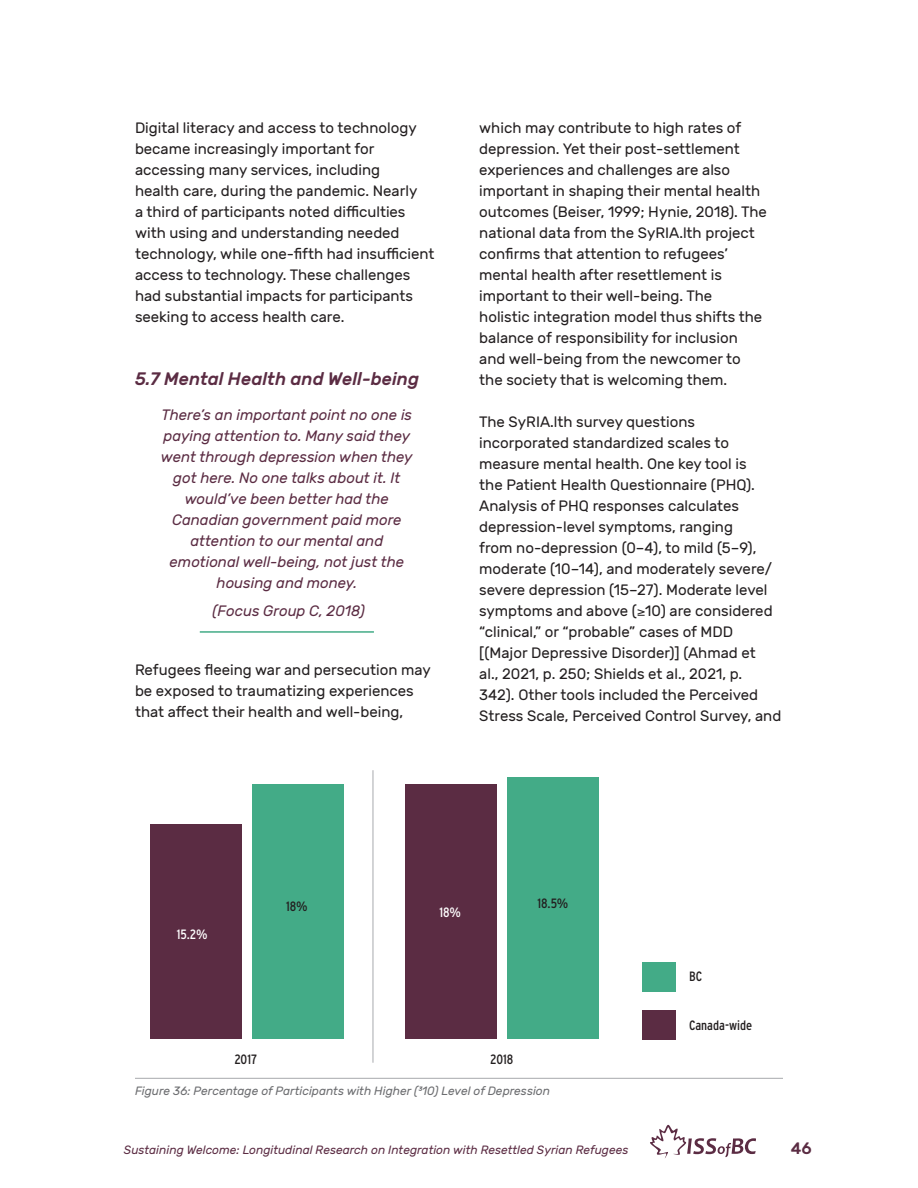
<style>
.page{position:relative;width:918px;height:1188px;background:#fff}
.page>*{position:absolute;margin:0;border:0;box-sizing:border-box;transform-origin:0 0}
.t1{font:italic 500 18px "Rubik";color:#5b2c43}
.t2{font:500 16.5px "Rubik";color:#5b2c43}
.t3{font:15px/21px "Rubik";color:#231f20}
.t4{font:italic 15px/21px "Rubik";color:#5b2c43;text-align:center}
.t5{font:13.5px "Interstate Condensed";color:#231f20}
.t6{font:13.5px "Interstate Condensed";color:#fff}
.t7{font:italic 12px "Rubik";color:#5b2c43}
.t8{font:italic 12px "Rubik";color:#6c6d70}
</style>
<div class="page">
<svg style="left:650px;top:1125px;width:106px;height:33px"></svg>
<hr style="left:200px;top:631px;width:174px;height:2px;background:#43ab87">
<div style="left:252px;top:784px;width:92px;height:255px;background:#43ab87"></div>
<div style="left:507px;top:777px;width:92px;height:262px;background:#43ab87"></div>
<div style="left:150px;top:824px;width:92px;height:215px;background:#5b2c43"></div>
<div style="left:405px;top:784px;width:92px;height:255px;background:#5b2c43"></div>
<hr style="left:135px;top:1078px;width:648px;height:1px;background:#a8a9ad">
<div style="left:643px;top:1011px;width:33px;height:29px;background:#5b2c43"></div>
<div style="left:643px;top:962px;width:33px;height:29px;background:#43ab87"></div>
<hr style="left:373px;top:770px;width:1px;height:293px;background:#a8a9ad">
<p class="t3" style="left:135px;top:118px;width:301px">Digital literacy and access to technology became increasingly important for accessing many services, including<br>health care, during the pandemic. Nearly<br>a third of participants noted difficulties with using and understanding needed technology, while one-fifth had insufficient access to technology. These challenges had substantial impacts for participants seeking to access health care.</p>
<p class="t1" style="left:135px;top:369px;width:286px">5.7 Mental Health and Well-being</p>
<p class="t4" style="left:161px;top:404px;width:253px">There’s an important point no one is paying attention to. Many said they went through depression when they got here. No one talks about it. It would’ve been better had the<br>Canadian government paid more attention to our mental and emotional well-being, not just the housing and money.</p>
<p class="t4" style="left:213px;top:601px;width:154px">(Focus Group C, 2018)</p>
<p class="t3" style="left:135px;top:660px;width:297px">Refugees fleeing war and persecution may be exposed to traumatizing experiences that affect their health and well-being,</p>
<p class="t3" style="left:479px;top:118px;width:289px">which may contribute to high rates of depression. Yet their post-settlement experiences and challenges are also important in shaping their mental health outcomes (Beiser, 1999; Hynie, 2018). The national data from the SyRIA.lth project confirms that attention to refugees’ mental health after resettlement is important to their well-being. The<br>holistic integration model thus shifts the balance of responsibility for inclusion and well-being from the newcomer to the society that is welcoming them.</p>
<p class="t3" style="left:479px;top:412px;width:304px">The SyRIA.lth survey questions incorporated standardized scales to measure mental health. One key tool is<br>the Patient Health Questionnaire (PHQ).<br>Analysis of PHQ responses calculates depression-level symptoms, ranging<br>from no-depression (0–4), to mild (5–9), moderate (10–14), and moderately severe/ severe depression (15–27). Moderate level symptoms and above ( 10) are considered “clinical,” or “probable” cases of MDD [(Major Depressive Disorder)] (Ahmad et<br>al., 2021, p. 250; Shields et al., 2021, p.<br>342). Other tools included the Perceived Stress Scale, Perceived Control Survey, and</p>
<p class="t6" style="left:177px;top:926px;width:33px">15.2%</p>
<p class="t5" style="left:286px;top:898px;width:23px">18%</p>
<p class="t5" style="left:537px;top:895px;width:33px">18.5%</p>
<p class="t6" style="left:440px;top:905px;width:23px">18%</p>
<p class="t5" style="left:234px;top:1052px;width:24px">2017</p>
<p class="t5" style="left:490px;top:1052px;width:25px">2018</p>
<p class="t8" style="left:135px;top:1084px;width:417px">Figure 36: Percentage of Participants with Higher (³10) Level of Depression</p>
<p class="t5" style="left:689px;top:968px;width:15px">BC</p>
<p class="t5" style="left:689px;top:1017px;width:65px">Canada-wide</p>
<p class="t7" style="left:124px;top:1143px;width:506px">Sustaining Welcome: Longitudinal Research on Integration with Resettled Syrian Refugees</p>
<p class="t2" style="left:791px;top:1139px;width:22px">46</p>
</div>
